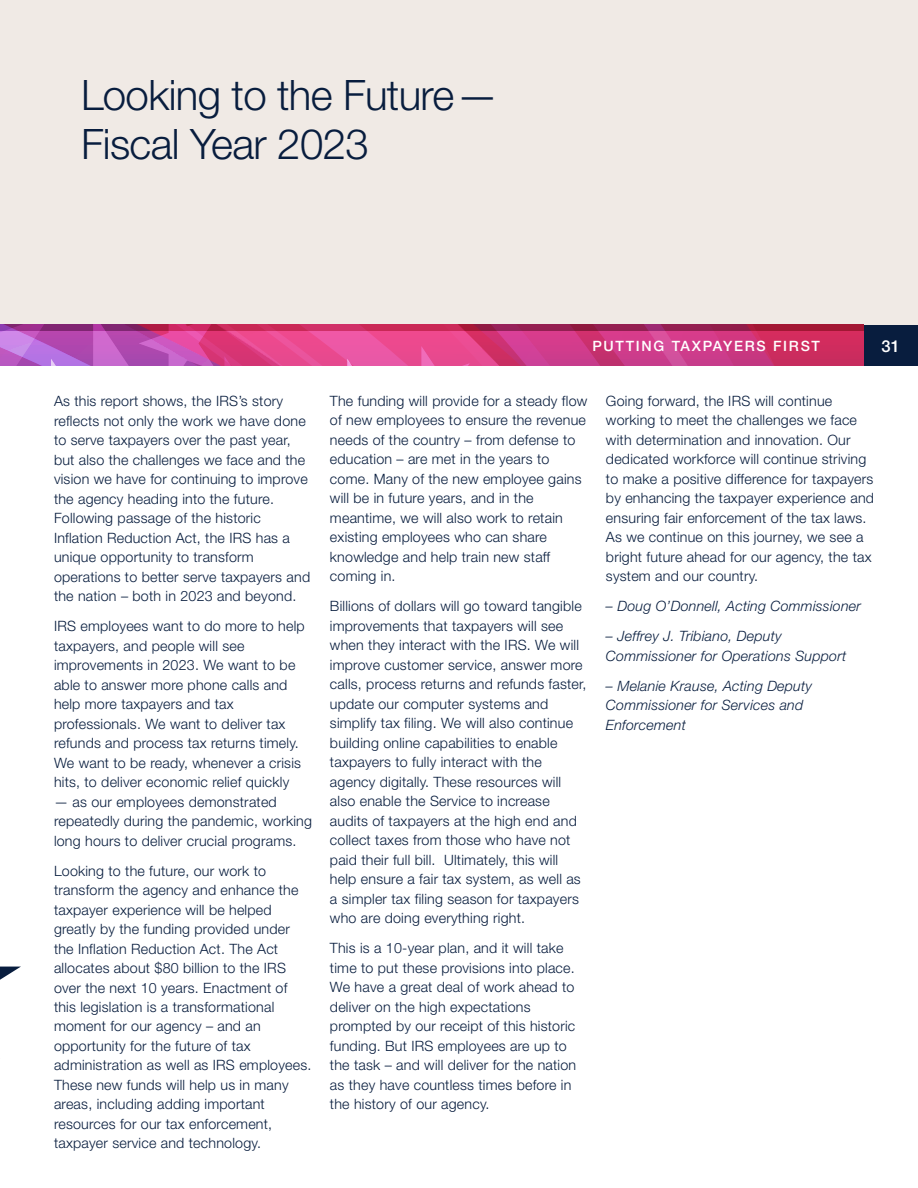
<style>
.page{position:relative;width:918px;height:1188px;background:#fff}
.page>*{position:absolute;margin:0;border:0;box-sizing:border-box;transform-origin:0 0}
.t1{font:300 42px/49.5px "Helvetica Neue LT Std";letter-spacing:-.015em;color:#081d3e}
.t2{font:500 16.5px "Helvetica Neue LT Std";color:#fff}
.t3{font:300 14.25px/19.5px "Helvetica Neue LT Std";letter-spacing:.015em;color:#081d3e}
.t4{font:italic 300 14.25px/19.5px "Helvetica Neue LT Std";letter-spacing:.015em;color:#081d3e}
.t5{font:500 14.25px "Helvetica Neue LT Std";letter-spacing:.12em;color:#fff}
</style>
<div class="page">
<div style="left:0;top:0;width:918px;height:332px;background:#f0eae5"></div>
<svg style="left:0;top:325px;width:864px;height:40px;background:#cc408a"></svg>
<div style="left:864px;top:325px;width:54px;height:40px;background:#081d3e"></div>
<svg style="left:0;top:967px;width:20px;height:13px"></svg>
<h2 class="t1" style="left:81px;top:69px;width:419px">Looking to the Future—<br>Fiscal Year 2023</h2>
<p class="t5" style="left:592px;top:337px;width:229px">PUTTING TAXPAYERS FIRST</p>
<p class="t2" style="left:882px;top:336px;width:20px">31</p>
<p class="t3" style="left:54px;top:391px;width:258px">As this report shows, the IRS’s story reflects not only the work we have done to serve taxpayers over the past year, but also the challenges we face and the vision we have for continuing to improve the agency heading into the future.<br>Following passage of the historic Inflation Reduction Act, the IRS has a unique opportunity to transform operations to better serve taxpayers and the nation – both in 2023 and beyond.</p>
<p class="t3" style="left:54px;top:616px;width:252px">IRS employees want to do more to help taxpayers, and people will see improvements in 2023. We want to be able to answer more phone calls and help more taxpayers and tax professionals. We want to deliver tax refunds and process tax returns timely.<br>We want to be ready, whenever a crisis hits, to deliver economic relief quickly</p>
<p class="t3" style="left:54px;top:791px;width:260px">— as our employees demonstrated repeatedly during the pandemic, working long hours to deliver crucial programs.</p>
<p class="t3" style="left:54px;top:860px;width:259px">Looking to the future, our work to transform the agency and enhance the taxpayer experience will be helped greatly by the funding provided under the Inflation Reduction Act. The Act allocates about $80 billion to the IRS over the next 10 years. Enactment of this legislation is a transformational moment for our agency – and an opportunity for the future of tax administration as well as IRS employees.<br>These new funds will help us in many areas, including adding important resources for our tax enforcement, taxpayer service and technology.</p>
<p class="t3" style="left:330px;top:391px;width:259px">The funding will provide for a steady flow of new employees to ensure the revenue needs of the country – from defense to education – are met in the years to come. Many of the new employee gains will be in future years, and in the meantime, we will also work to retain existing employees who can share knowledge and help train new staff coming in.</p>
<p class="t3" style="left:330px;top:596px;width:258px">Billions of dollars will go toward tangible improvements that taxpayers will see when they interact with the IRS. We will improve customer service, answer more calls, process returns and refunds faster, update our computer systems and simplify tax filing. We will also continue building online capabilities to enable taxpayers to fully interact with the agency digitally. These resources will also enable the Service to increase audits of taxpayers at the high end and collect taxes from those who have not paid their full bill. Ultimately, this will help ensure a fair tax system, as well as a simpler tax filing season for taxpayers who are doing everything right.</p>
<p class="t3" style="left:330px;top:938px;width:248px">This is a 10-year plan, and it will take time to put these provisions into place.<br>We have a great deal of work ahead to deliver on the high expectations prompted by our receipt of this historic funding. But IRS employees are up to the task – and will deliver for the nation as they have countless times before in the history of our agency.</p>
<p class="t3" style="left:606px;top:391px;width:270px">Going forward, the IRS will continue working to meet the challenges we face with determination and innovation. Our dedicated workforce will continue striving to make a positive difference for taxpayers by enhancing the taxpayer experience and ensuring fair enforcement of the tax laws.<br>As we continue on this journey, we see a bright future ahead for our agency, the tax system and our country.</p>
<p class="t4" style="left:606px;top:596px;width:257px">– Doug O’Donnell, Acting Commissioner</p>
<p class="t4" style="left:606px;top:626px;width:242px">– Jeffrey J. Tribiano, Deputy<br>Commissioner for Operations Support</p>
<p class="t4" style="left:606px;top:676px;width:208px">– Melanie Krause, Acting Deputy<br>Commissioner for Services and<br>Enforcement</p>
</div>
